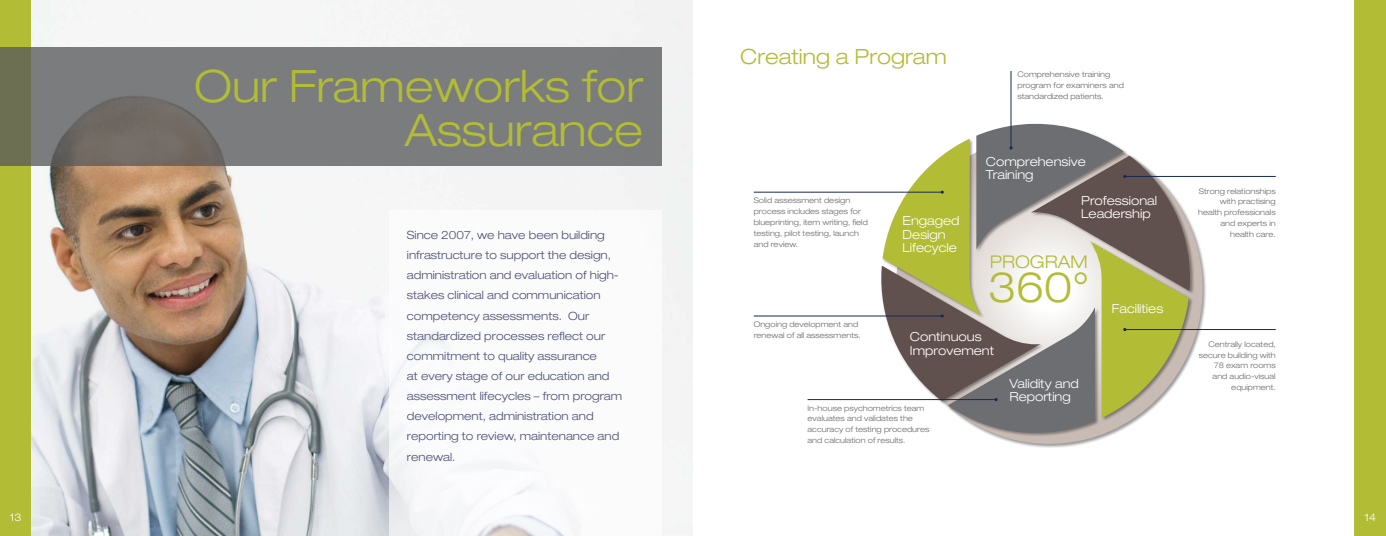
<style>
.page{position:relative;width:1386px;height:536px;background:#fff}
.page>*{position:absolute;margin:0;border:0;box-sizing:border-box;transform-origin:0 0}
.t1{font:300 expanded 44.62px/44.6px "Helvetica Neue";color:#b2bc34;text-align:right}
.t2{font:300 expanded 42px "Helvetica Neue";color:#b2bc34}
.t3{font:300 expanded 21px "Helvetica Neue";color:#b2bc34}
.t4{font:300 expanded 17.5px "Helvetica Neue";color:#b2bc34}
.t5{font:300 expanded 12.42px/13.2px "Helvetica Neue";color:#fff}
.t6{font:300 expanded 11.38px/20.1px "Helvetica Neue";color:#4f5379}
.t7{font:300 expanded 10.5px "Helvetica Neue";color:#fff}
.t8{font:300 expanded 7.79px/10.9px "Helvetica Neue";color:#6c6d70}
</style>
<div class="page">
<div style="left:1354px;top:0;width:32px;height:536px;background:#b2bc34"></div>
<div style="left:0;top:0;width:32px;height:536px;background:#b2bc34"></div>
<img style="left:32px;top:0;width:661px;height:536px">
<div style="left:389px;top:210px;width:273px;height:326px;background:#fff"></div>
<svg style="left:0;top:47px;width:662px;height:119px;background:#787978"></svg>
<div style="left:895px;top:132px;width:312px;height:316px;background:#231f20;opacity:.45"></div>
<svg style="left:896px;top:133px;width:307px;height:310px"></svg>
<div style="left:880px;top:123px;width:314px;height:314px;background:#231f20;opacity:.45"></div>
<hr style="left:754px;top:192px;width:188px;height:1px;background:#172857">
<hr style="left:754px;top:315px;width:188px;height:1px;background:#172857">
<hr style="left:808px;top:399px;width:188px;height:1px;background:#172857">
<hr style="left:1011px;top:71px;width:1px;height:77px;background:#172857">
<hr style="left:1125px;top:176px;width:151px;height:1px;background:#172857">
<hr style="left:1125px;top:329px;width:151px;height:1px;background:#172857">
<svg style="left:881px;top:124px;width:309px;height:308px"></svg>
<h1 class="t1" style="left:194px;top:63px;width:450px">Our Frameworks for<br>Assurance</h1>
<p class="t6" style="left:407px;top:225px;width:217px">Since 2007, we have been building infrastructure to support the design, administration and evaluation of high&shy;stakes clinical and communication competency assessments. Our standardized processes reflect our commitment to quality assurance<br>at every stage of our education and assessment lifecycles – from program development, administration and reporting to review, maintenance and renewal.</p>
<h3 class="t3" style="left:740px;top:44px;width:208px">Creating a Program</h3>
<p class="t8" style="left:754px;top:195px;width:116px">Solid assessment design process includes stages for blueprinting, item writing, field testing, pilot testing, launch and review.</p>
<h3 class="t5" style="left:903px;top:214px;width:59px">Engaged<br>Design<br>Lifecycle</h3>
<p class="t8" style="left:1017px;top:69px;width:108px">Comprehensive training program for examiners and standardized patients.</p>
<h3 class="t5" style="left:986px;top:154px;width:101px">Comprehensive<br>Training</h3>
<h3 class="t5" style="left:1081px;top:194px;width:77px">Professional<br>Leadership</h3>
<h3 class="t4" style="left:990px;top:251px;width:99px">PROGRAM</h3>
<h2 class="t2" style="left:988px;top:262px;width:102px">360°</h2>
<h3 class="t5" style="left:1112px;top:302px;width:53px">Facilities</h3>
<p class="t8" style="left:754px;top:318px;width:107px">Ongoing development and renewal of all assessments.</p>
<h3 class="t5" style="left:910px;top:330px;width:86px">Continuous<br>Improvement</h3>
<p class="t8" style="left:808px;top:402px;width:123px">In-house psychometrics team evaluates and validates the accuracy of testing procedures and calculation of results.</p>
<h3 class="t5" style="left:1009px;top:377px;width:71px">Validity and<br>Reporting</h3>
<p class="t8" style="left:1198px;top:185px;width:79px;text-align:right">Strong relationships with practising health professionals and experts in health care.</p>
<p class="t8" style="left:1199px;top:338px;width:78px;text-align:right">Centrally located, secure building with<br>78 exam rooms and audio-visual equipment.</p>
<h3 class="t7" style="left:10px;top:511px;width:13px">13</h3>
<h3 class="t7" style="left:1364px;top:511px;width:13px">14</h3>
</div>
